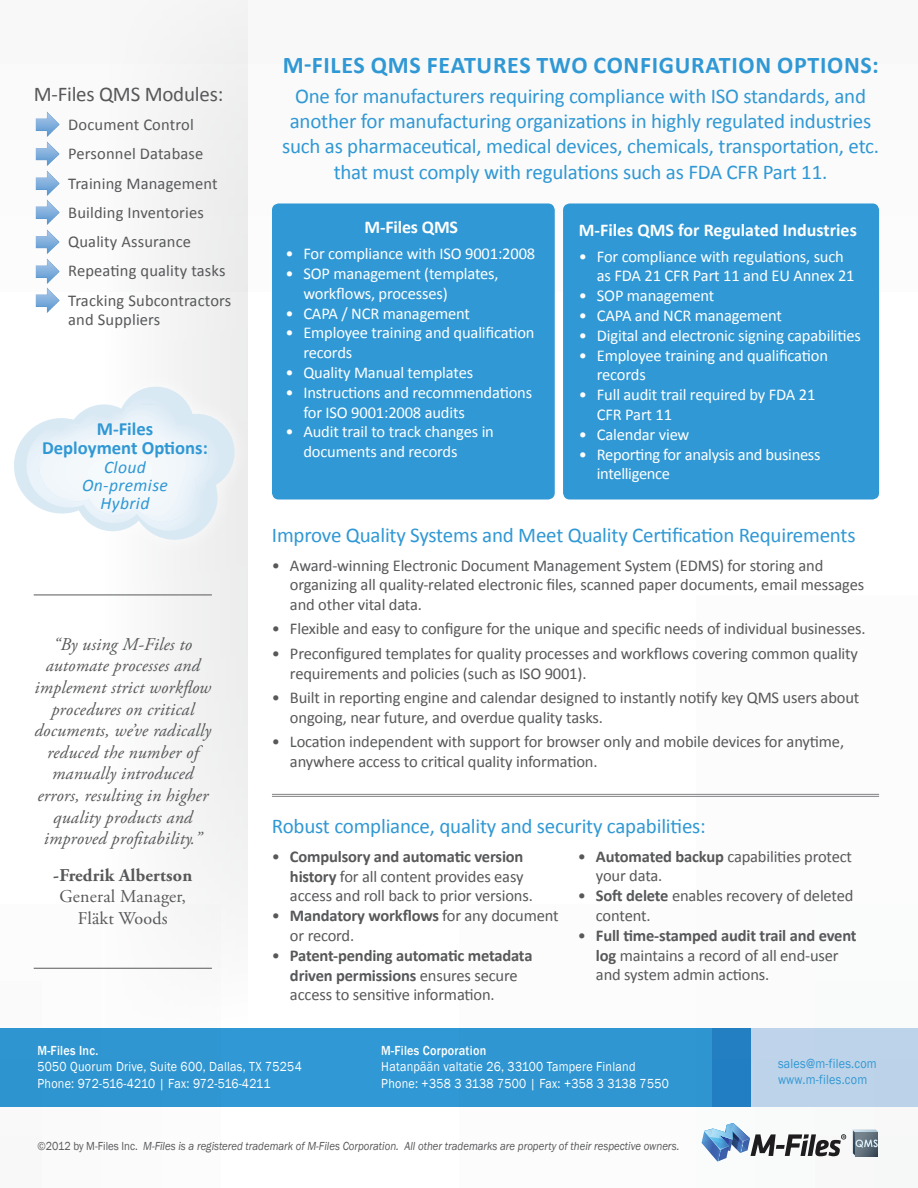
<style>
.page{position:relative;width:918px;height:1188px;background:#fff}
.page>*{position:absolute;margin:0;border:0;box-sizing:border-box;transform-origin:0 0}
.t1{font:700 24px "Calibri";letter-spacing:.03em;color:#3098d4}
.t2{font:21px/25.2px "Calibri";letter-spacing:-.01em;color:#3098d4;text-align:center}
.t3{font:21px "Calibri";letter-spacing:-.01em;color:#57585a}
.t4{font:700 18.6px "Calibri";color:#3098d4}
.t5{font:italic 18px/21.6px "Adobe Garamond Pro";letter-spacing:.01em;color:#57585a;text-align:center}
.t6{font:700 18px "Calibri";color:#fff}
.t7{font:18px/21.6px "Adobe Garamond Pro";letter-spacing:.01em;color:#57585a;text-align:center}
.t8{font:italic 17.7px "Calibri";letter-spacing:.02em;color:#3098d4}
.t9{font:16.5px/19.8px "Calibri";letter-spacing:-.01em;color:#57585a}
.t10{font:16.5px/19.8px "Calibri";letter-spacing:-.01em;color:#fff}
.t11{font:16.5px "Calibri";letter-spacing:.01em;color:#57585a}
.t12{font:700 16.5px/19.8px "Calibri";letter-spacing:-.01em;color:#57585a}
.t13{font:13.5px "Franklin Gothic";letter-spacing:.02em;color:#fff;scale:.9 1}
.t14{font:13.5px "Franklin Gothic";color:#fff;scale:.9 1}
.t15{font:13.5px "Franklin Gothic";letter-spacing:.02em;color:#3098d4;scale:.9 1}
.t16{font:500 13.5px "Franklin Gothic";letter-spacing:.02em;color:#fff;scale:.9 1}
.t17{font:italic 12px "Franklin Gothic";color:#57585a;scale:.9 1}
.s1{font-weight:700}
.s2{font-weight:400}
.s3{font-style:normal}
</style>
<div class="page">
<div style="left:103px;top:0;width:145px;height:1036px;background:#f5f5f5"></div>
<div style="left:563px;top:203px;width:316px;height:296px;background:#3098d4;border-radius:7px"></div>
<div style="left:272px;top:203px;width:283px;height:296px;background:#3098d4;border-radius:7px"></div>
<svg style="left:702px;top:1123px;width:144px;height:38px"></svg>
<svg style="left:852px;top:1130px;width:27px;height:26px"></svg>
<hr style="left:272px;top:794px;width:607px;height:1px;background:#808285">
<hr style="left:272px;top:796px;width:607px;height:1px;background:#808285">
<hr style="left:34px;top:595px;width:178px;height:1px;background:#57585a">
<hr style="left:34px;top:968px;width:178px;height:1px;background:#57585a">
<div style="left:0;top:368px;width:253px;height:190px;background:#fff;opacity:.75"></div>
<svg style="left:12px;top:386px;width:224px;height:155px"></svg>
<img style="left:25px;top:396px;width:197px;height:135px">
<img style="left:38px;top:405px;width:170px;height:117px">
<div style="left:0;top:1028px;width:750px;height:79px;background:#3098d4"></div>
<svg style="left:712px;top:1028px;width:206px;height:79px;background:#9fc2e1"></svg>
<img style="left:35px;top:111px;width:25px;height:202px">
<p class="t3" style="left:34px;top:81px;width:191px">M-Files QMS Modules:</p>
<p class="t11" style="left:68px;top:114px;width:127px">Document Control</p>
<p class="t11" style="left:68px;top:144px;width:137px">Personnel Database</p>
<p class="t11" style="left:68px;top:173px;width:151px">Training Management</p>
<p class="t11" style="left:68px;top:202px;width:137px">Building Inventories</p>
<p class="t11" style="left:68px;top:231px;width:124px">Quality Assurance</p>
<p class="t11" style="left:68px;top:261px;width:159px">Repeating quality tasks</p>
<p class="t11" style="left:68px;top:290px;width:165px">Tracking Subcontractors</p>
<p class="t11" style="left:68px;top:310px;width:94px">and Suppliers</p>
<p class="t4" style="left:97px;top:417px;width:58px">M-Files</p>
<p class="t4" style="left:42px;top:436px;width:167px">Deployment Options:</p>
<p class="t8" style="left:104px;top:456px;width:43px">Cloud</p>
<p class="t8" style="left:82px;top:474px;width:87px">On-premise</p>
<p class="t8" style="left:101px;top:492px;width:50px">Hybrid</p>
<p class="t5" style="left:35px;top:634px;width:178px">“By using M-Files to automate processes and implement strict workflow procedures on critical documents, we’ve radically reduced the number of manually introduced errors, resulting in higher quality products and improved profitability.”</p>
<p class="t7" style="left:53px;top:865px;width:140px"><span class="s1">-Fredrik Albertson<br></span>General Manager,<br>Fläkt Woods</p>
<p class="t1" style="left:283px;top:50px;width:597px">M-FILES QMS FEATURES TWO CONFIGURATION OPTIONS:</p>
<p class="t2" style="left:282px;top:83px;width:599px">One for manufacturers requiring compliance with ISO standards, and another for manufacturing organizations in highly regulated industries such as pharmaceutical, medical devices, chemicals, transportation, etc. that must comply with regulations such as FDA CFR Part 11.</p>
<p class="t6" style="left:365px;top:216px;width:95px">M-Files QMS</p>
<p class="t10" style="left:285px;top:243px;width:251px">• For compliance with ISO 9001:2008</p>
<p class="t10" style="left:303px;top:263px;width:197px;text-indent:-18px">• SOP management (templates, workflows, processes)</p>
<p class="t10" style="left:285px;top:303px;width:186px">• CAPA / NCR management</p>
<p class="t10" style="left:303px;top:322px;width:233px;text-indent:-18px">• Employee training and qualification records</p>
<p class="t10" style="left:285px;top:362px;width:189px">• Quality Manual templates</p>
<p class="t10" style="left:303px;top:382px;width:230px;text-indent:-18px">• Instructions and recommendations for ISO 9001:2008 audits</p>
<p class="t10" style="left:303px;top:421px;width:192px;text-indent:-18px">• Audit trail to track changes in documents and records</p>
<p class="t6" style="left:579px;top:219px;width:279px">M-Files QMS for Regulated Industries</p>
<p class="t10" style="left:597px;top:245px;width:259px;text-indent:-18px">• For compliance with regulations, such as FDA 21 CFR Part 11 and EU Annex 21</p>
<p class="t10" style="left:579px;top:285px;width:137px">• SOP management</p>
<p class="t10" style="left:579px;top:305px;width:205px">• CAPA and NCR management</p>
<p class="t10" style="left:579px;top:325px;width:284px">• Digital and electronic signing capabilities</p>
<p class="t10" style="left:597px;top:344px;width:233px;text-indent:-18px">• Employee training and qualification records</p>
<p class="t10" style="left:597px;top:384px;width:220px;text-indent:-18px">• Full audit trail required by FDA 21<br>CFR Part 11</p>
<p class="t10" style="left:579px;top:424px;width:112px">• Calendar view</p>
<p class="t10" style="left:597px;top:443px;width:225px;text-indent:-18px">• Reporting for analysis and business intelligence</p>
<p class="t2" style="left:272px;top:521px;width:585px">Improve Quality Systems and Meet Quality Certification Requirements</p>
<p class="t9" style="left:290px;top:554px;width:576px;text-indent:-18px">• Award-winning Electronic Document Management System (EDMS) for storing and organizing all quality-related electronic files, scanned paper documents, email messages and other vital data.</p>
<p class="t9" style="left:272px;top:618px;width:595px">• Flexible and easy to configure for the unique and specific needs of individual businesses.</p>
<p class="t9" style="left:290px;top:643px;width:570px;text-indent:-18px">• Preconfigured templates for quality processes and workflows covering common quality requirements and policies (such as ISO 9001).</p>
<p class="t9" style="left:290px;top:687px;width:571px;text-indent:-18px">• Built in reporting engine and calendar designed to instantly notify key QMS users about ongoing, near future, and overdue quality tasks.</p>
<p class="t9" style="left:290px;top:731px;width:556px;text-indent:-18px">• Location independent with support for browser only and mobile devices for anytime, anywhere access to critical quality information.</p>
<p class="t2" style="left:272px;top:812px;width:435px">Robust compliance, quality and security capabilities:</p>
<p class="t9" style="left:290px;top:846px;width:244px;text-indent:-18px">• <span class="s1">Compulsory and automatic version history</span> for all content provides easy access and roll back to prior versions.</p>
<p class="t9" style="left:290px;top:905px;width:270px;text-indent:-18px">• <span class="s1">Mandatory workflows</span> for any document or record.</p>
<p class="t12" style="left:290px;top:945px;width:244px;text-indent:-18px"><span class="s2">•</span> Patent-pending automatic metadata driven permissions <span class="s2">ensures secure access to sensitive information.</span></p>
<p class="t9" style="left:596px;top:845px;width:258px;text-indent:-18px">• <span class="s1">Automated backup</span> capabilities protect your data.</p>
<p class="t9" style="left:596px;top:885px;width:259px;text-indent:-18px">• <span class="s1">Soft delete</span> enables recovery of deleted content.</p>
<p class="t9" style="left:596px;top:925px;width:262px;text-indent:-18px">• <span class="s1">Full time-stamped audit trail and event log</span> maintains a record of all end-user and system admin actions.</p>
<p class="t16" style="left:38px;top:1042px;width:69px">M-Files Inc.</p>
<p class="t13" style="left:38px;top:1059px;width:295px">5050 Quorum Drive, Suite 600, Dallas, TX 75254</p>
<p class="t14" style="left:38px;top:1075px;width:260px">Phone: 972-516-4210 | Fax: 972-516-4211</p>
<p class="t16" style="left:381px;top:1042px;width:118px">M-Files Corporation</p>
<p class="t13" style="left:381px;top:1059px;width:284px">Hatanpään valtatie 26, 33100 Tampere Finland</p>
<p class="t13" style="left:381px;top:1075px;width:321px">Phone: +358 3 3138 7500 | Fax: +358 3 3138 7550</p>
<p class="t17" style="left:38px;top:1138px;width:715px"><span class="s3">©2012 by M-Files Inc.</span> M-Files is a registered trademark of M-Files Corporation. All other trademarks are property of their respective owners.</p>
<p class="t15" style="left:778px;top:1055px;width:111px">sales@m-files.com</p>
<p class="t15" style="left:778px;top:1071px;width:101px">www.m-files.com</p>
</div>
